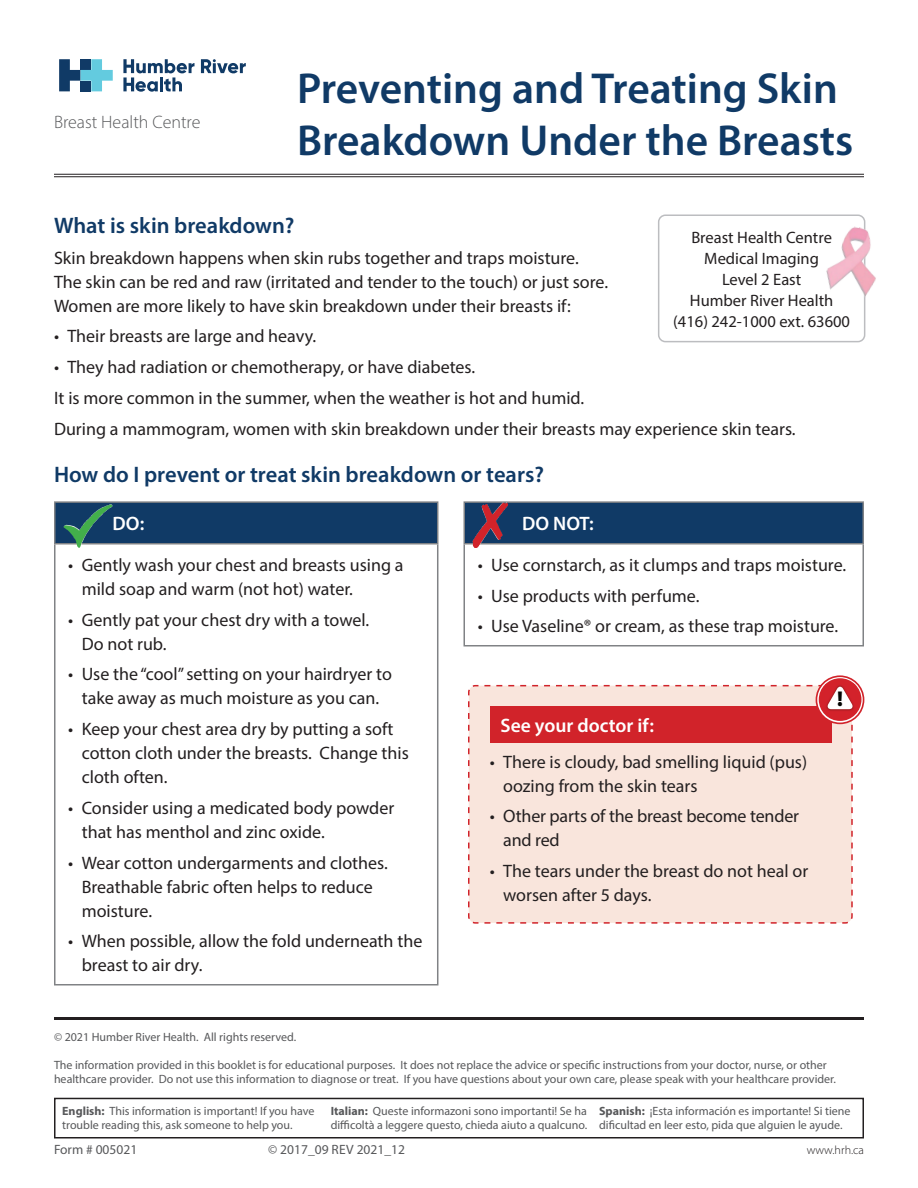
<style>
.page{position:relative;width:918px;height:1188px;background:#fff}
.page>*{position:absolute;margin:0;border:0;box-sizing:border-box;transform-origin:0 0}
.t1{font:600 43.5px/52.2px "Myriad Pro";color:#103a66}
.Subheading{font:600 22.5px "Myriad Pro";color:#103a66}
.Body_Text{font:600 19.5px "Myriad Pro";color:#fff}
.Subheading-2{font:600 19.5px "Myriad Pro";color:#fff}
.Body_Text-2{font:18px/24px "Myriad Pro";color:#231f20}
.t2{font:300 18px "Myriad Pro";color:#57585a}
.Body_Text-3{font:16.5px/21px "Myriad Pro";color:#231f20;text-align:center}
.t3{font:13.5px "Myriad Pro";color:#57585a}
.t4{font:12px/14.4px "Myriad Pro";color:#57585a}
.t5{font:300 12px "Myriad Pro";letter-spacing:.01em;color:#231f20}
.s1{font-weight:700}
</style>
<div class="page">
<hr style="left:54px;top:174px;width:810px;height:1px;background:#231f20">
<hr style="left:54px;top:176px;width:810px;height:1px;background:#231f20">
<svg style="left:59px;top:59px;width:54px;height:32px"></svg>
<svg style="left:201px;top:59px;width:45px;height:14px"></svg>
<svg style="left:123px;top:59px;width:72px;height:33px"></svg>
<div style="left:55px;top:502px;width:383px;height:42px;background:#103a66"></div>
<hr style="left:54px;top:501px;width:384px;height:2px;background:#808285">
<hr style="left:54px;top:503px;width:2px;height:40px;background:#808285">
<hr style="left:437px;top:503px;width:1px;height:40px;background:#808285">
<hr style="left:54px;top:543px;width:384px;height:1px;background:#808285">
<hr style="left:54px;top:544px;width:2px;height:440px;background:#808285">
<hr style="left:437px;top:544px;width:1px;height:440px;background:#808285">
<hr style="left:54px;top:984px;width:384px;height:2px;background:#808285">
<div style="left:464px;top:502px;width:399px;height:42px;background:#103a66"></div>
<hr style="left:464px;top:501px;width:400px;height:2px;background:#808285">
<hr style="left:464px;top:503px;width:1px;height:40px;background:#808285">
<hr style="left:862px;top:503px;width:2px;height:40px;background:#808285">
<hr style="left:464px;top:543px;width:400px;height:1px;background:#808285">
<hr style="left:464px;top:544px;width:1px;height:101px;background:#808285">
<hr style="left:862px;top:544px;width:2px;height:101px;background:#808285">
<hr style="left:464px;top:645px;width:400px;height:1px;background:#808285">
<img style="left:63px;top:504px;width:50px;height:44px">
<img style="left:472px;top:503px;width:36px;height:45px">
<div style="left:658px;top:214px;width:207px;height:128px;border:2px solid #bcbdc0;border-radius:7px"></div>
<img style="left:826px;top:223px;width:50px;height:77px">
<hr style="left:54px;top:1017px;width:810px;height:3px;background:#231f20">
<svg style="left:54px;top:1097px;width:810px;height:42px"></svg>
<svg style="left:468px;top:684px;width:385px;height:240px;background:#f7ddd5"></svg>
<svg style="left:816px;top:676px;width:48px;height:47px"></svg>
<div style="left:816px;top:675px;width:48px;height:49px;border:2px solid #d1232a;border-radius:50%"></div>
<div style="left:819px;top:678px;width:42px;height:43px;background:#d3222a;border-radius:50%"></div>
<svg style="left:481px;top:685px;width:373px;height:222px;background:#f2c5be"></svg>
<p class="t2" style="left:54px;top:112px;width:148px">Breast Health Centre</p>
<p class="t1" style="left:297px;top:61px;width:558px">Preventing and Treating Skin<br>Breakdown Under the Breasts</p>
<p class="Subheading" style="left:54px;top:211px;width:242px">What is skin breakdown?</p>
<p class="Body_Text-2" style="left:54px;top:245px;width:556px">Skin breakdown happens when skin rubs together and traps moisture.<br>The skin can be red and raw (irritated and tender to the touch) or just sore.<br>Women are more likely to have skin breakdown under their breasts if:</p>
<p class="Body_Text-2" style="left:54px;top:324px;width:264px">• Their breasts are large and heavy.</p>
<p class="Body_Text-2" style="left:54px;top:355px;width:423px">• They had radiation or chemotherapy, or have diabetes.</p>
<p class="Body_Text-2" style="left:54px;top:386px;width:532px">It is more common in the summer, when the weather is hot and humid.</p>
<p class="Body_Text-2" style="left:54px;top:416px;width:743px">During a mammogram, women with skin breakdown under their breasts may experience skin tears.</p>
<p class="Subheading" style="left:54px;top:460px;width:492px">How do I prevent or treat skin breakdown or tears?</p>
<p class="Subheading-2" style="left:113px;top:511px;width:33px">DO:</p>
<p class="Body_Text-2" style="left:82px;top:552px;width:323px;text-indent:-14px">• Gently wash your chest and breasts using a mild soap and warm (not hot) water.</p>
<p class="Body_Text-2" style="left:82px;top:607px;width:289px;text-indent:-14px">• Gently pat your chest dry with a towel.<br>Do not rub.</p>
<p class="Body_Text-2" style="left:68px;top:662px;width:325px;text-align:center">• Use the “cool” setting on your hairdryer to take away as much moisture as you can.</p>
<p class="Body_Text-2" style="left:82px;top:717px;width:329px;text-indent:-14px">• Keep your chest area dry by putting a soft cotton cloth under the breasts. Change this cloth often.</p>
<p class="Body_Text-2" style="left:82px;top:795px;width:314px;text-indent:-14px">• Consider using a medicated body powder that has menthol and zinc oxide.</p>
<p class="Body_Text-2" style="left:82px;top:850px;width:308px;text-indent:-14px">• Wear cotton undergarments and clothes.<br>Breathable fabric often helps to reduce moisture.</p>
<p class="Body_Text-2" style="left:82px;top:929px;width:342px;text-indent:-14px">• When possible, allow the fold underneath the breast to air dry.</p>
<p class="Body_Text-3" style="left:673px;top:227px;width:178px">Breast Health Centre<br>Medical Imaging<br>Level 2 East<br>Humber River Health (416) 242-1000 ext. 63600</p>
<p class="Subheading-2" style="left:522px;top:511px;width:73px">DO NOT:</p>
<p class="Body_Text-2" style="left:478px;top:552px;width:370px">• Use cornstarch, as it clumps and traps moisture.</p>
<p class="Body_Text-2" style="left:478px;top:583px;width:223px">• Use products with perfume.</p>
<p class="Body_Text-2" style="left:478px;top:614px;width:362px">• Use Vaseline® or cream, as these trap moisture.</p>
<p class="Body_Text" style="left:501px;top:713px;width:155px">See your doctor if:</p>
<p class="Body_Text-2" style="left:503px;top:749px;width:305px;text-indent:-14px">• There is cloudy, bad smelling liquid (pus) oozing from the skin tears</p>
<p class="Body_Text-2" style="left:503px;top:804px;width:297px;text-indent:-14px">• Other parts of the breast become tender and red</p>
<p class="Body_Text-2" style="left:503px;top:859px;width:307px;text-indent:-14px">• The tears under the breast do not heal or worsen after 5 days.</p>
<p class="t4" style="left:54px;top:1029px;width:244px">© 2021 Humber River Health. All rights reserved.</p>
<p class="t4" style="left:54px;top:1057px;width:784px">The information provided in this booklet is for educational purposes. It does not replace the advice or specific instructions from your doctor, nurse, or other healthcare provider. Do not use this information to diagnose or treat. If you have questions about your own care, please speak with your healthcare provider.</p>
<p class="t4" style="left:62px;top:1104px;width:254px"><span class="s1">English:</span> This information is important! If you have trouble reading this, ask someone to help you.</p>
<p class="t4" style="left:331px;top:1104px;width:258px"><span class="s1">Italian:</span> Queste informazoni sono importanti! Se ha difficoltà a leggere questo, chieda aiuto a qualcuno.</p>
<p class="t4" style="left:599px;top:1104px;width:253px"><span class="s1">Spanish:</span> ¡Esta información es importante! Si tiene dificultad en leer esto, pida que alguien le ayude.</p>
<p class="t3" style="left:54px;top:1141px;width:85px">Form # 005021</p>
<p class="t3" style="left:268px;top:1141px;width:138px">© 2017_09 REV 2021_12</p>
<p class="t5" style="left:807px;top:1143px;width:59px">www.hrh.ca</p>
</div>
